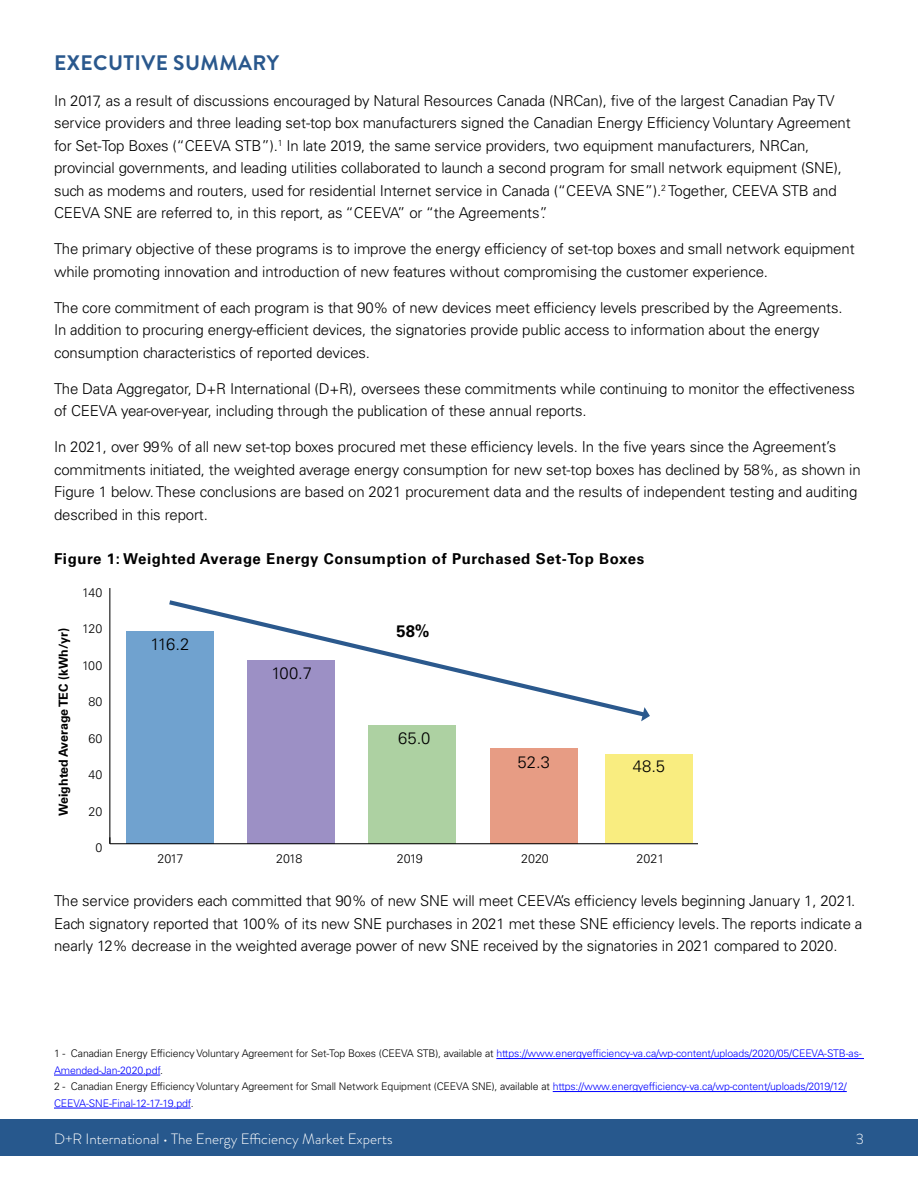
<style>
.page{position:relative;width:918px;height:1188px;background:#fff}
.page>*{position:absolute;margin:0;border:0;box-sizing:border-box;transform-origin:0 0}
.Heading_2__cc{font:700 21px "Brandon Grotesque";letter-spacing:.02em;color:#2a588d}
.t1{font:300 16.65px "Univers LT Std";color:#000}
.t2{font:700 16.65px "Univers LT Std";color:#000}
.Body_Text{font:300 15px/22.5px "Univers LT Std";letter-spacing:-.01em;color:#000}
.figure_table_head{font:700 15px "Univers LT Std";letter-spacing:.04em;color:#000}
.t3{font:300 15px "Brandon Grotesque";color:#fff}
.t4{font:300 12.45px "Univers LT Std";color:#000}
.t5{font:700 12.45px "Univers LT Std";color:#000}
.Footnote{font:300 10.5px/16.5px "Univers LT Std";letter-spacing:-.01em;color:#000}
.Footnote-2{font:300 10.5px/16.5px "Univers LT Std";letter-spacing:-.01em;color:#00f}
.s1{color:#000}
.s2{color:#00f}
</style>
<div class="page">
<div style="left:0;top:1120px;width:918px;height:36px;background:#27588d"></div>
<div style="left:127px;top:632px;width:87px;height:212px;background:#70a2cf"></div>
<div style="left:248px;top:660px;width:87px;height:184px;background:#9c90c5"></div>
<div style="left:369px;top:725px;width:87px;height:119px;background:#add1a2"></div>
<div style="left:490px;top:748px;width:87px;height:96px;background:#e79c84"></div>
<svg style="left:165px;top:600px;width:476px;height:119px"></svg>
<svg style="left:641px;top:707px;width:9px;height:14px"></svg>
<hr style="left:110px;top:843px;width:588px;height:1px;background:#000">
<hr style="left:109px;top:588px;width:1px;height:256px;background:#000">
<div style="left:605px;top:754px;width:87px;height:89px;background:#f9ed80"></div>
<hr style="left:496px;top:1058px;width:368px;height:1px;background:#00f">
<hr style="left:54px;top:1075px;width:106px;height:1px;background:#00f">
<hr style="left:553px;top:1091px;width:294px;height:1px;background:#00f">
<hr style="left:54px;top:1108px;width:137px;height:1px;background:#00f">
<p class="Heading_2__cc" style="left:54px;top:48px;width:226px">EXECUTIVE SUMMARY</p>
<p class="Body_Text" style="left:54px;top:89px;width:798px">In 2017, as a result of discussions encouraged by Natural Resources Canada (NRCan), five of the largest Canadian Pay TV service providers and three leading set-top box manufacturers signed the Canadian Energy Efficiency Voluntary Agreement for Set-Top Boxes (“CEEVA STB”).<sup>1</sup> In late 2019, the same service providers, two equipment manufacturers, NRCan, provincial governments, and leading utilities collaborated to launch a second program for small network equipment (SNE), such as modems and routers, used for residential Internet service in Canada (“CEEVA SNE”).<sup>2</sup> Together, CEEVA STB and CEEVA SNE are referred to, in this report, as “CEEVA” or “the Agreements”.</p>
<p class="Body_Text" style="left:54px;top:238px;width:802px">The primary objective of these programs is to improve the energy efficiency of set-top boxes and small network equipment while promoting innovation and introduction of new features without compromising the customer experience.</p>
<p class="Body_Text" style="left:54px;top:296px;width:790px">The core commitment of each program is that 90% of new devices meet efficiency levels prescribed by the Agreements.<br>In addition to procuring energy-efficient devices, the signatories provide public access to information about the energy consumption characteristics of reported devices.</p>
<p class="Body_Text" style="left:54px;top:377px;width:802px">The Data Aggregator, D+R International (D+R), oversees these commitments while continuing to monitor the effectiveness of CEEVA year-over-year, including through the publication of these annual reports.</p>
<p class="Body_Text" style="left:54px;top:436px;width:808px">In 2021, over 99% of all new set-top boxes procured met these efficiency levels. In the five years since the Agreement’s commitments initiated, the weighted average energy consumption for new set-top boxes has declined by 58%, as shown in Figure 1 below. These conclusions are based on 2021 procurement data and the results of independent testing and auditing described in this report.</p>
<p class="figure_table_head" style="left:54px;top:550px;width:592px">Figure 1: Weighted Average Energy Consumption of Purchased Set-Top Boxes</p>
<p class="t5" style="left:56px;top:816px;width:190px;rotate:-90deg">Weighted Average TEC (kWh/yr)</p>
<p class="t4" style="left:82px;top:585px;width:22px">140</p>
<p class="t4" style="left:82px;top:621px;width:22px">120</p>
<p class="t4" style="left:82px;top:658px;width:22px">100</p>
<p class="t4" style="left:88px;top:694px;width:15px">80</p>
<p class="t4" style="left:88px;top:731px;width:15px">60</p>
<p class="t4" style="left:88px;top:767px;width:15px">40</p>
<p class="t4" style="left:88px;top:804px;width:15px">20</p>
<p class="t1" style="left:150px;top:634px;width:40px">116.2</p>
<p class="t1" style="left:271px;top:663px;width:42px">100.7</p>
<p class="t2" style="left:397px;top:621px;width:35px">58%</p>
<p class="t1" style="left:398px;top:728px;width:34px">65.0</p>
<p class="t1" style="left:518px;top:752px;width:34px">52.3</p>
<p class="t1" style="left:633px;top:757px;width:34px">48.5</p>
<p class="t4" style="left:95px;top:840px;width:8px">0</p>
<p class="t4" style="left:158px;top:851px;width:27px">2017</p>
<p class="t4" style="left:276px;top:851px;width:28px">2018</p>
<p class="t4" style="left:397px;top:851px;width:28px">2019</p>
<p class="t4" style="left:521px;top:851px;width:29px">2020</p>
<p class="t4" style="left:637px;top:851px;width:29px">2021</p>
<p class="Body_Text" style="left:54px;top:889px;width:810px">The service providers each committed that 90% of new SNE will meet CEEVA’s efficiency levels beginning January 1, 2021.<br>Each signatory reported that 100% of its new SNE purchases in 2021 met these SNE efficiency levels. The reports indicate a nearly 12% decrease in the weighted average power of new SNE received by the signatories in 2021 compared to 2020.</p>
<p class="Footnote-2" style="left:54px;top:1046px;width:809px"><span class="s1">1 - Canadian Energy Efficiency Voluntary Agreement for Set-Top Boxes (CEEVA STB), available at</span> https://www.energyefficiency-va.ca/wp-content/uploads/2020/05/CEEVA-STB-as-<br>Amended-Jan-2020.pdf<span class="s1">.</span></p>
<p class="Footnote" style="left:54px;top:1079px;width:794px">2 - Canadian Energy Efficiency Voluntary Agreement for Small Network Equipment (CEEVA SNE), available at <span class="s2">https://www.energyefficiency-va.ca/wp-content/uploads/2019/12/<br>CEEVA-SNE-Final-12-17-19.pdf</span>.</p>
<p class="t3" style="left:54px;top:1128px;width:340px">D+R International • The Energy Efficiency Market Experts</p>
<p class="t3" style="left:856px;top:1128px;width:10px">3</p>
</div>
